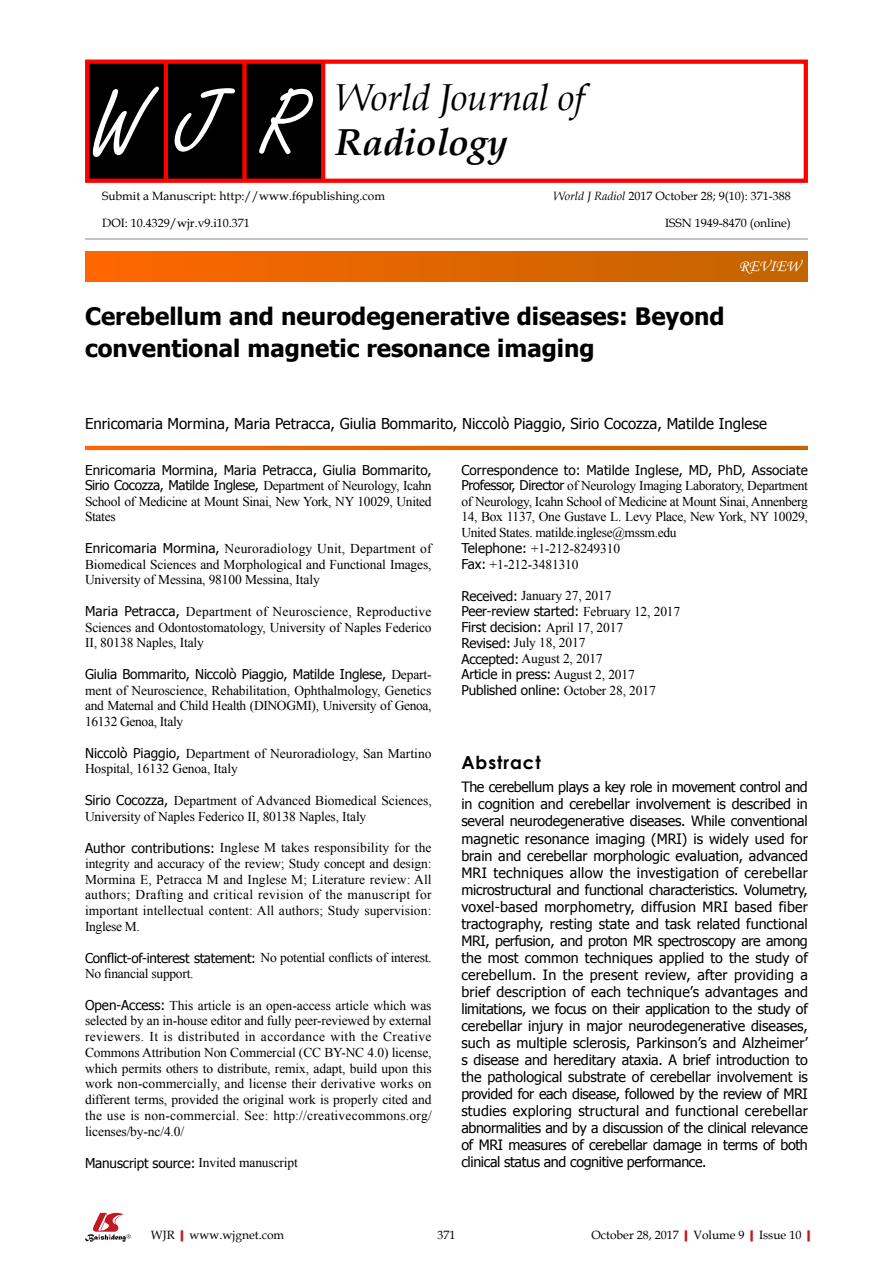
<style>
.page{position:relative;width:893px;height:1263px;background:#fff}
.page>*{position:absolute;margin:0;border:0;box-sizing:border-box;transform-origin:0 0}
.t1{font:97.5px "Freestyle Script";color:#fff}
.t2{font:italic 37.5px "Book Antiqua";letter-spacing:-.01em;color:#000}
.t3{font:italic 700 37.5px "Book Antiqua";letter-spacing:-.01em;color:#000}
.t4{font:700 24px/31.5px "Tahoma";color:#000}
.t5{font:700 18px "Century Gothic";letter-spacing:.05em;color:#000}
.t6{font:16.5px "Monotype Corsiva";color:#fff}
.t7{font:15px "Tahoma";color:#000}
.t8{font:14.25px/17.1px "Tahoma";letter-spacing:-.025em;color:#000;text-align:justify}
.t9{font:13.5px/15.8px "Times New Roman";letter-spacing:-.01em;color:#000}
.t10{font:13.5px/15.8px "Tahoma";letter-spacing:-.01em;color:#000}
.t11{font:12px "Book Antiqua";color:#000}
.s1{font-style:italic}
.s2{font-family:"Times New Roman"}
.s3{font-family:"Tahoma"}
.s4{font-weight:700;color:#c01920}
</style>
<div class="page">
<div style="left:85px;top:252px;width:723px;height:29px;background:linear-gradient(to right,#f60,#c26500)"></div>
<hr style="left:85px;top:239px;width:723px;height:1px;background:#898989">
<svg style="left:85px;top:446px;width:723px;height:4px;background:#e06500"></svg>
<svg style="left:85px;top:1213px;width:46px;height:29px"></svg>
<div style="left:87px;top:61px;width:236px;height:121px;background:#000"></div>
<hr style="left:164px;top:61px;width:4px;height:121px;background:#f00">
<div style="left:242px;top:61px;width:5px;height:121px;background:#f00"></div>
<hr style="left:321px;top:61px;width:4px;height:121px;background:#f00">
<div style="left:85px;top:60px;width:723px;height:123px;border:4px solid #f00"></div>
<h2 class="t2" style="left:336px;top:76px;width:250px">World Journal of</h2>
<h1 class="t1" style="left:91px;top:71px;width:214px">WJR</h1>
<h2 class="t3" style="left:336px;top:120px;width:174px">Radiology</h2>
<p class="t11" style="left:102px;top:189px;width:284px">Submit a Manuscript: http://www.f6publishing.com</p>
<p class="t11" style="left:102px;top:216px;width:149px">DOI: 10.4329/wjr.v9.i10.371</p>
<p class="t11" style="left:554px;top:189px;width:239px"><span class="s1">World J Radiol</span> 2017 October 28; 9(10): 371-388</p>
<p class="t11" style="left:665px;top:216px;width:127px">ISSN 1949-8470 (online)</p>
<h3 class="t4" style="left:85px;top:300px;width:641px">Cerebellum and neurodegenerative diseases: Beyond conventional magnetic resonance imaging</h3>
<p class="t6" style="left:739px;top:258px;width:63px">REVIEW</p>
<p class="t7" style="left:85px;top:414px;width:683px">Enricomaria Mormina, Maria Petracca, Giulia Bommarito, Niccolò Piaggio, Sirio Cocozza, Matilde Inglese</p>
<p class="t10" style="left:85px;top:461px;width:348px">Enricomaria Mormina, Maria Petracca, Giulia Bommarito,<br>Sirio Cocozza, Matilde Inglese, <span class="s2">Department of Neurology, Icahn</span></p>
<p class="t9" style="left:85px;top:493px;width:348px">School of Medicine at Mount Sinai, New York, NY 10029, United<br>States</p>
<p class="t9" style="left:85px;top:540px;width:348px;text-align:justify"><span class="s3">Enricomaria Mormina,</span> Neuroradiology Unit, Department of Biomedical Sciences and Morphological and Functional Images, University of Messina, 98100 Messina, Italy</p>
<p class="t9" style="left:85px;top:603px;width:348px;text-align:justify"><span class="s3">Maria Petracca,</span> Department of Neuroscience, Reproductive Sciences and Odontostomatology, University of Naples Federico II, 80138 Naples, Italy</p>
<p class="t10" style="left:85px;top:666px;width:348px">Giulia Bommarito, Niccolò Piaggio, Matilde Inglese, <span class="s2">Depart-</span></p>
<p class="t9" style="left:85px;top:682px;width:348px;text-align:justify">ment of Neuroscience, Rehabilitation, Ophthalmology, Genetics and Maternal and Child Health (DINOGMI), University of Genoa, 16132 Genoa, Italy</p>
<p class="t9" style="left:85px;top:745px;width:348px"><span class="s3">Niccolò Piaggio,</span> Department of Neuroradiology, San Martino<br>Hospital, 16132 Genoa, Italy</p>
<p class="t9" style="left:85px;top:792px;width:348px"><span class="s3">Sirio Cocozza,</span> Department of Advanced Biomedical Sciences,<br>University of Naples Federico II, 80138 Naples, Italy</p>
<p class="t9" style="left:85px;top:840px;width:348px;text-align:justify"><span class="s3">Author contributions:</span> Inglese M takes responsibility for the integrity and accuracy of the review; Study concept and design:<br>Mormina E, Petracca M and Inglese M; Literature review: All authors; Drafting and critical revision of the manuscript for important intellectual content: All authors; Study supervision:<br>Inglese M.</p>
<p class="t9" style="left:85px;top:950px;width:348px"><span class="s3">Conflict-of-interest statement:</span> No potential conflicts of interest.<br>No financial support.</p>
<p class="t9" style="left:85px;top:997px;width:348px;text-align:justify"><span class="s3">Open-Access:</span> This article is an open-access article which was selected by an in-house editor and fully peer-reviewed by external reviewers. It is distributed in accordance with the Creative Commons Attribution Non Commercial (CC BY-NC 4.0) license, which permits others to distribute, remix, adapt, build upon this work non-commercially, and license their derivative works on different terms, provided the original work is properly cited and the use is non-commercial. See: http://creativecommons.org/ licenses/by-nc/4.0/</p>
<p class="t10" style="left:85px;top:1154px;width:214px">Manuscript source: <span class="s2">Invited manuscript</span></p>
<p class="t10" style="left:461px;top:461px;width:348px">Correspondence to: Matilde Inglese, MD, PhD, Associate</p>
<p class="t9" style="left:461px;top:477px;width:348px"><span class="s3">Professor, Director</span> of Neurology Imaging Laboratory, Department of Neurology, Icahn School of Medicine at Mount Sinai, Annenberg 14, Box 1137, One Gustave L. Levy Place, New York, NY 10029, United States. matilde.inglese@mssm.edu<br><span class="s3">Telephone:</span> +1-212-8249310<br><span class="s3">Fax:</span> +1-212-3481310</p>
<p class="t9" style="left:461px;top:588px;width:152px"><span class="s3">Received:</span> January 27, 2017</p>
<p class="t10" style="left:461px;top:603px;width:220px">Peer-review started: <span class="s2">February 12, 2017<br></span>First decision: <span class="s2">April 17, 2017</span></p>
<p class="t9" style="left:461px;top:635px;width:143px"><span class="s3">Revised:</span> July 18, 2017<br><span class="s3">Accepted:</span> August 2, 2017</p>
<p class="t10" style="left:461px;top:666px;width:196px">Article in press: <span class="s2">August 2, 2017<br></span>Published online: <span class="s2">October 28, 2017</span></p>
<h3 class="t5" style="left:461px;top:750px;width:81px">Abstract</h3>
<p class="t8" style="left:461px;top:778px;width:348px">The cerebellum plays a key role in movement control and in cognition and cerebellar involvement is described in several neurodegenerative diseases. While conventional magnetic resonance imaging (MRI) is widely used for brain and cerebellar morphologic evaluation, advanced MRI techniques allow the investigation of cerebellar microstructural and functional characteristics. Volumetry, voxel-based morphometry, diffusion MRI based fiber tractography, resting state and task related functional MRI, perfusion, and proton MR spectroscopy are among the most common techniques applied to the study of cerebellum. In the present review, after providing a brief description of each technique’s advantages and limitations, we focus on their application to the study of cerebellar injury in major neurodegenerative diseases, such as multiple sclerosis, Parkinson’s and Alzheimer’ s disease and hereditary ataxia. A brief introduction to the pathological substrate of cerebellar involvement is provided for each disease, followed by the review of MRI studies exploring structural and functional cerebellar abnormalities and by a discussion of the clinical relevance of MRI measures of cerebellar damage in terms of both clinical status and cognitive performance.</p>
<p class="t11" style="left:151px;top:1227px;width:135px">WJR<span class="s4">|</span>www.wjgnet.com</p>
<p class="t11" style="left:437px;top:1227px;width:19px">371</p>
<p class="t11" style="left:591px;top:1227px;width:226px">October 28, 2017<span class="s4">|</span>Volume 9<span class="s4">|</span>Issue 10<span class="s4">|</span></p>
</div>
